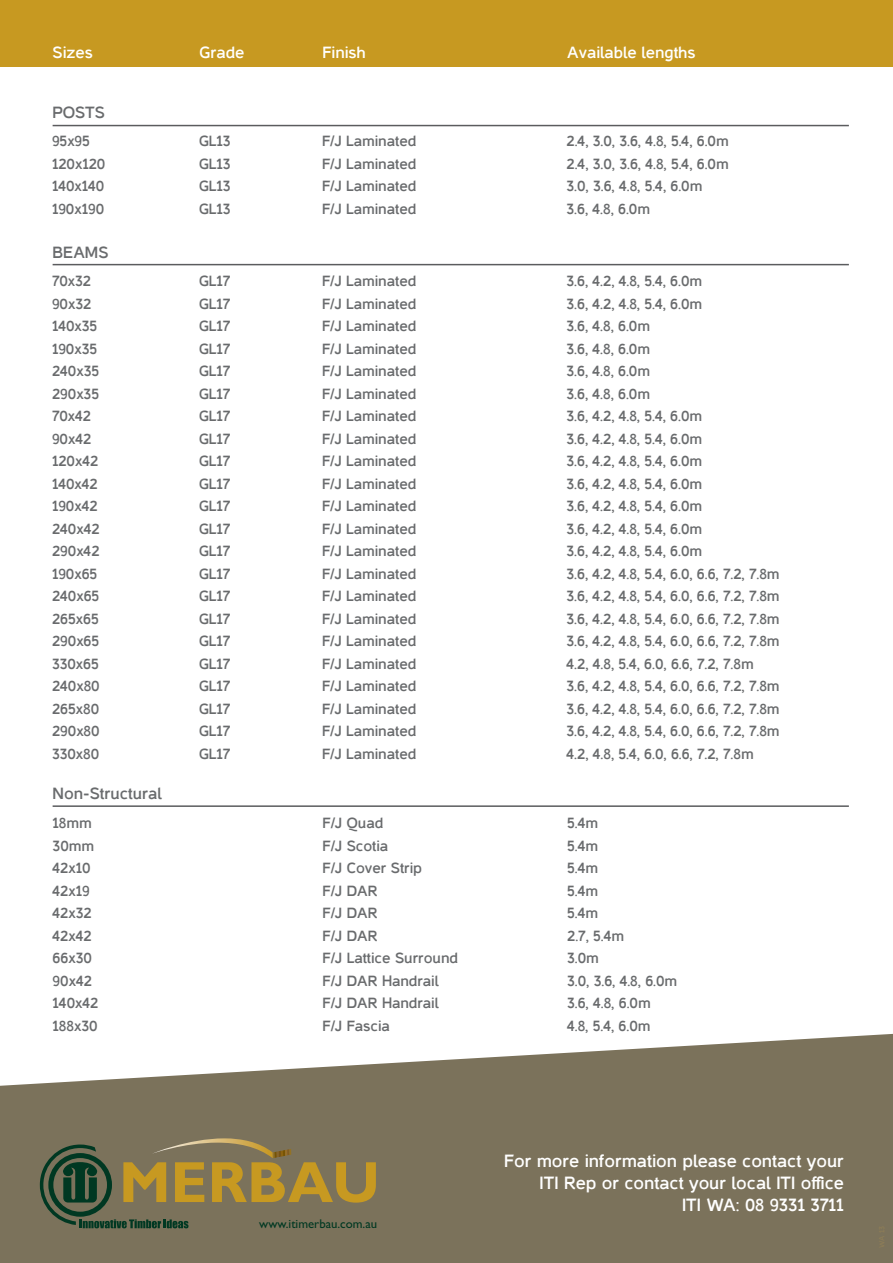
<style>
.page{position:relative;width:893px;height:1263px;background:#fff}
.page>*{position:absolute;margin:0;border:0;box-sizing:border-box;transform-origin:0 0}
.t1{font:700 58.35px "Gill Sans";color:#c79921}
.t2{font:700 18px/21.6px "Casper";color:#fff;text-align:right}
.t3{font:700 16.5px "Casper";color:#fff}
.t4{font:700 16.5px "Casper";color:#696b6d}
.t5{font:700 15px "Casper";color:#696b6d}
.t6{font:12.75px "Gill Sans";color:#003822}
</style>
<div class="page">
<svg style="left:0;top:1034px;width:893px;height:229px;background:#8b836f"></svg>
<svg style="left:40px;top:1144px;width:148px;height:84px;background:#5c634c"></svg>
<svg style="left:273px;top:1149px;width:18px;height:9px"></svg>
<img style="left:152px;top:1138px;width:121px;height:20px">
<div style="left:0;top:0;width:893px;height:67px;background:#c79921"></div>
<hr style="left:53px;top:125px;width:796px;height:1px;background:#5b5c5e">
<hr style="left:53px;top:264px;width:796px;height:1px;background:#5b5c5e">
<hr style="left:53px;top:805px;width:796px;height:2px;background:#5b5c5e">
<p class="t3" style="left:53px;top:44px;width:42px">Sizes</p>
<p class="t3" style="left:200px;top:44px;width:46px">Grade</p>
<p class="t3" style="left:323px;top:44px;width:45px">Finish</p>
<p class="t3" style="left:567px;top:44px;width:130px">Available lengths</p>
<p class="t4" style="left:53px;top:104px;width:54px">POSTS</p>
<p class="t5" style="left:52px;top:133px;width:39px">95x95</p>
<p class="t5" style="left:199px;top:133px;width:33px">GL13</p>
<p class="t5" style="left:322px;top:133px;width:96px">F/J Laminated</p>
<p class="t5" style="left:567px;top:133px;width:164px">2.4, 3.0, 3.6, 4.8, 5.4, 6.0m</p>
<p class="t5" style="left:52px;top:155px;width:55px">120x120</p>
<p class="t5" style="left:199px;top:155px;width:33px">GL13</p>
<p class="t5" style="left:322px;top:155px;width:96px">F/J Laminated</p>
<p class="t5" style="left:567px;top:155px;width:164px">2.4, 3.0, 3.6, 4.8, 5.4, 6.0m</p>
<p class="t5" style="left:52px;top:178px;width:54px">140x140</p>
<p class="t5" style="left:199px;top:178px;width:33px">GL13</p>
<p class="t5" style="left:322px;top:178px;width:96px">F/J Laminated</p>
<p class="t5" style="left:567px;top:178px;width:137px">3.0, 3.6, 4.8, 5.4, 6.0m</p>
<p class="t5" style="left:52px;top:200px;width:54px">190x190</p>
<p class="t5" style="left:199px;top:200px;width:33px">GL13</p>
<p class="t5" style="left:322px;top:200px;width:96px">F/J Laminated</p>
<p class="t5" style="left:567px;top:200px;width:85px">3.6, 4.8, 6.0m</p>
<p class="t4" style="left:53px;top:243px;width:57px">BEAMS</p>
<p class="t5" style="left:52px;top:273px;width:41px">70x32</p>
<p class="t5" style="left:199px;top:273px;width:33px">GL17</p>
<p class="t5" style="left:322px;top:273px;width:96px">F/J Laminated</p>
<p class="t5" style="left:567px;top:273px;width:137px">3.6, 4.2, 4.8, 5.4, 6.0m</p>
<p class="t5" style="left:52px;top:296px;width:41px">90x32</p>
<p class="t5" style="left:199px;top:296px;width:33px">GL17</p>
<p class="t5" style="left:322px;top:296px;width:96px">F/J Laminated</p>
<p class="t5" style="left:567px;top:296px;width:137px">3.6, 4.2, 4.8, 5.4, 6.0m</p>
<p class="t5" style="left:52px;top:318px;width:47px">140x35</p>
<p class="t5" style="left:199px;top:318px;width:33px">GL17</p>
<p class="t5" style="left:322px;top:318px;width:96px">F/J Laminated</p>
<p class="t5" style="left:567px;top:318px;width:85px">3.6, 4.8, 6.0m</p>
<p class="t5" style="left:52px;top:341px;width:47px">190x35</p>
<p class="t5" style="left:199px;top:341px;width:33px">GL17</p>
<p class="t5" style="left:322px;top:341px;width:96px">F/J Laminated</p>
<p class="t5" style="left:567px;top:341px;width:85px">3.6, 4.8, 6.0m</p>
<p class="t5" style="left:52px;top:363px;width:49px">240x35</p>
<p class="t5" style="left:199px;top:363px;width:33px">GL17</p>
<p class="t5" style="left:322px;top:363px;width:96px">F/J Laminated</p>
<p class="t5" style="left:567px;top:363px;width:85px">3.6, 4.8, 6.0m</p>
<p class="t5" style="left:52px;top:386px;width:49px">290x35</p>
<p class="t5" style="left:199px;top:386px;width:33px">GL17</p>
<p class="t5" style="left:322px;top:386px;width:96px">F/J Laminated</p>
<p class="t5" style="left:567px;top:386px;width:85px">3.6, 4.8, 6.0m</p>
<p class="t5" style="left:52px;top:408px;width:41px">70x42</p>
<p class="t5" style="left:199px;top:408px;width:33px">GL17</p>
<p class="t5" style="left:322px;top:408px;width:96px">F/J Laminated</p>
<p class="t5" style="left:567px;top:408px;width:137px">3.6, 4.2, 4.8, 5.4, 6.0m</p>
<p class="t5" style="left:52px;top:431px;width:41px">90x42</p>
<p class="t5" style="left:199px;top:431px;width:33px">GL17</p>
<p class="t5" style="left:322px;top:431px;width:96px">F/J Laminated</p>
<p class="t5" style="left:567px;top:431px;width:137px">3.6, 4.2, 4.8, 5.4, 6.0m</p>
<p class="t5" style="left:52px;top:453px;width:48px">120x42</p>
<p class="t5" style="left:199px;top:453px;width:33px">GL17</p>
<p class="t5" style="left:322px;top:453px;width:96px">F/J Laminated</p>
<p class="t5" style="left:567px;top:453px;width:137px">3.6, 4.2, 4.8, 5.4, 6.0m</p>
<p class="t5" style="left:52px;top:476px;width:47px">140x42</p>
<p class="t5" style="left:199px;top:476px;width:33px">GL17</p>
<p class="t5" style="left:322px;top:476px;width:96px">F/J Laminated</p>
<p class="t5" style="left:567px;top:476px;width:137px">3.6, 4.2, 4.8, 5.4, 6.0m</p>
<p class="t5" style="left:52px;top:498px;width:47px">190x42</p>
<p class="t5" style="left:199px;top:498px;width:33px">GL17</p>
<p class="t5" style="left:322px;top:498px;width:96px">F/J Laminated</p>
<p class="t5" style="left:567px;top:498px;width:137px">3.6, 4.2, 4.8, 5.4, 6.0m</p>
<p class="t5" style="left:52px;top:521px;width:49px">240x42</p>
<p class="t5" style="left:199px;top:521px;width:33px">GL17</p>
<p class="t5" style="left:322px;top:521px;width:96px">F/J Laminated</p>
<p class="t5" style="left:567px;top:521px;width:137px">3.6, 4.2, 4.8, 5.4, 6.0m</p>
<p class="t5" style="left:52px;top:543px;width:49px">290x42</p>
<p class="t5" style="left:199px;top:543px;width:33px">GL17</p>
<p class="t5" style="left:322px;top:543px;width:96px">F/J Laminated</p>
<p class="t5" style="left:567px;top:543px;width:137px">3.6, 4.2, 4.8, 5.4, 6.0m</p>
<p class="t5" style="left:52px;top:566px;width:47px">190x65</p>
<p class="t5" style="left:199px;top:566px;width:33px">GL17</p>
<p class="t5" style="left:322px;top:566px;width:96px">F/J Laminated</p>
<p class="t5" style="left:567px;top:566px;width:215px">3.6, 4.2, 4.8, 5.4, 6.0, 6.6, 7.2, 7.8m</p>
<p class="t5" style="left:52px;top:588px;width:49px">240x65</p>
<p class="t5" style="left:199px;top:588px;width:33px">GL17</p>
<p class="t5" style="left:322px;top:588px;width:96px">F/J Laminated</p>
<p class="t5" style="left:567px;top:588px;width:215px">3.6, 4.2, 4.8, 5.4, 6.0, 6.6, 7.2, 7.8m</p>
<p class="t5" style="left:52px;top:611px;width:48px">265x65</p>
<p class="t5" style="left:199px;top:611px;width:33px">GL17</p>
<p class="t5" style="left:322px;top:611px;width:96px">F/J Laminated</p>
<p class="t5" style="left:567px;top:611px;width:215px">3.6, 4.2, 4.8, 5.4, 6.0, 6.6, 7.2, 7.8m</p>
<p class="t5" style="left:52px;top:633px;width:49px">290x65</p>
<p class="t5" style="left:199px;top:633px;width:33px">GL17</p>
<p class="t5" style="left:322px;top:633px;width:96px">F/J Laminated</p>
<p class="t5" style="left:567px;top:633px;width:215px">3.6, 4.2, 4.8, 5.4, 6.0, 6.6, 7.2, 7.8m</p>
<p class="t5" style="left:52px;top:656px;width:48px">330x65</p>
<p class="t5" style="left:199px;top:656px;width:33px">GL17</p>
<p class="t5" style="left:322px;top:656px;width:96px">F/J Laminated</p>
<p class="t5" style="left:567px;top:656px;width:189px">4.2, 4.8, 5.4, 6.0, 6.6, 7.2, 7.8m</p>
<p class="t5" style="left:52px;top:678px;width:49px">240x80</p>
<p class="t5" style="left:199px;top:678px;width:33px">GL17</p>
<p class="t5" style="left:322px;top:678px;width:96px">F/J Laminated</p>
<p class="t5" style="left:567px;top:678px;width:215px">3.6, 4.2, 4.8, 5.4, 6.0, 6.6, 7.2, 7.8m</p>
<p class="t5" style="left:52px;top:701px;width:49px">265x80</p>
<p class="t5" style="left:199px;top:701px;width:33px">GL17</p>
<p class="t5" style="left:322px;top:701px;width:96px">F/J Laminated</p>
<p class="t5" style="left:567px;top:701px;width:215px">3.6, 4.2, 4.8, 5.4, 6.0, 6.6, 7.2, 7.8m</p>
<p class="t5" style="left:52px;top:723px;width:49px">290x80</p>
<p class="t5" style="left:199px;top:723px;width:33px">GL17</p>
<p class="t5" style="left:322px;top:723px;width:96px">F/J Laminated</p>
<p class="t5" style="left:567px;top:723px;width:215px">3.6, 4.2, 4.8, 5.4, 6.0, 6.6, 7.2, 7.8m</p>
<p class="t5" style="left:52px;top:746px;width:49px">330x80</p>
<p class="t5" style="left:199px;top:746px;width:33px">GL17</p>
<p class="t5" style="left:322px;top:746px;width:96px">F/J Laminated</p>
<p class="t5" style="left:567px;top:746px;width:189px">4.2, 4.8, 5.4, 6.0, 6.6, 7.2, 7.8m</p>
<p class="t4" style="left:53px;top:785px;width:111px">Non-Structural</p>
<p class="t5" style="left:53px;top:815px;width:41px">18mm</p>
<p class="t5" style="left:323px;top:815px;width:62px">F/J Quad</p>
<p class="t5" style="left:567px;top:815px;width:32px">5.4m</p>
<p class="t5" style="left:53px;top:838px;width:43px">30mm</p>
<p class="t5" style="left:323px;top:838px;width:67px">F/J Scotia</p>
<p class="t5" style="left:567px;top:838px;width:32px">5.4m</p>
<p class="t5" style="left:53px;top:860px;width:40px">42x10</p>
<p class="t5" style="left:323px;top:860px;width:101px">F/J Cover Strip</p>
<p class="t5" style="left:567px;top:860px;width:32px">5.4m</p>
<p class="t5" style="left:53px;top:883px;width:39px">42x19</p>
<p class="t5" style="left:323px;top:883px;width:56px">F/J DAR</p>
<p class="t5" style="left:567px;top:883px;width:32px">5.4m</p>
<p class="t5" style="left:53px;top:905px;width:41px">42x32</p>
<p class="t5" style="left:323px;top:905px;width:56px">F/J DAR</p>
<p class="t5" style="left:567px;top:905px;width:32px">5.4m</p>
<p class="t5" style="left:53px;top:928px;width:41px">42x42</p>
<p class="t5" style="left:323px;top:928px;width:56px">F/J DAR</p>
<p class="t5" style="left:567px;top:928px;width:58px">2.7, 5.4m</p>
<p class="t5" style="left:53px;top:950px;width:41px">66x30</p>
<p class="t5" style="left:323px;top:950px;width:137px">F/J Lattice Surround</p>
<p class="t5" style="left:567px;top:950px;width:33px">3.0m</p>
<p class="t5" style="left:53px;top:973px;width:41px">90x42</p>
<p class="t5" style="left:323px;top:973px;width:118px">F/J DAR Handrail</p>
<p class="t5" style="left:567px;top:973px;width:112px">3.0, 3.6, 4.8, 6.0m</p>
<p class="t5" style="left:53px;top:995px;width:47px">140x42</p>
<p class="t5" style="left:323px;top:995px;width:118px">F/J DAR Handrail</p>
<p class="t5" style="left:567px;top:995px;width:85px">3.6, 4.8, 6.0m</p>
<p class="t5" style="left:53px;top:1018px;width:46px">188x30</p>
<p class="t5" style="left:323px;top:1018px;width:69px">F/J Fascia</p>
<p class="t5" style="left:567px;top:1018px;width:85px">4.8, 5.4, 6.0m</p>
<h1 class="t1" style="left:119px;top:1147px;width:263px">MERBAU</h1>
<p class="t6" style="left:259px;top:1217px;width:119px">www.itimerbau.com.au</p>
<p class="t2" style="left:504px;top:1150px;width:341px">For more information please contact your<br>ITI Rep or contact your local ITI office<br>ITI WA: 08 9331 3711</p>
</div>
